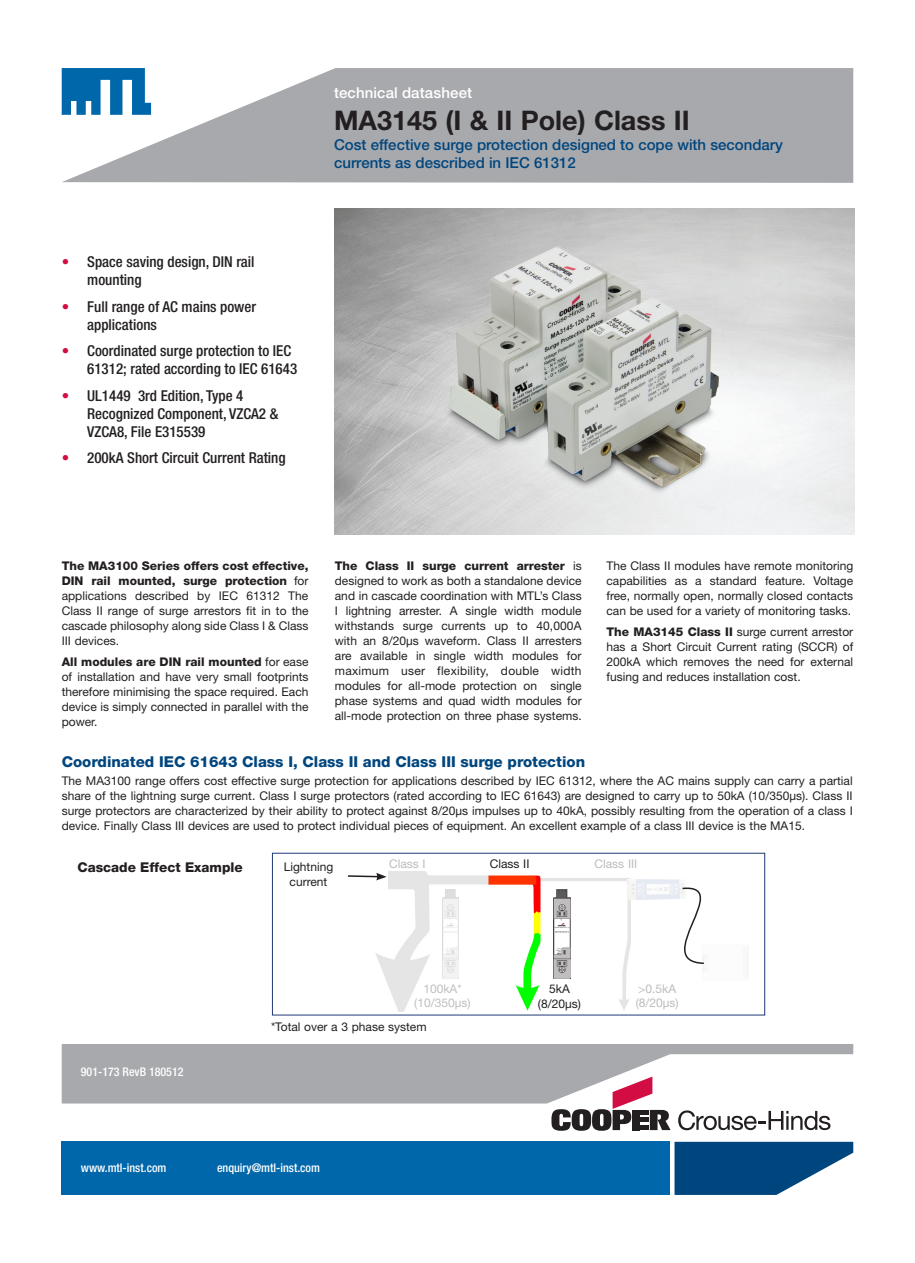
<style>
.page{position:relative;width:915px;height:1263px;background:#fff}
.page>*{position:absolute;margin:0;border:0;box-sizing:border-box;transform-origin:0 0}
.Front_Title_1{font:700 27px "Helvetica Neue LT Pro";color:#231f20}
.Bullet_-_Front_page{font:500 condensed 15px/18px "Helvetica Neue LT Pro";color:#231f20}
.t1{font:500 15px/18px "Helvetica Neue LT Pro";color:#00467e}
.t2{font:800 15px "Helvetica Neue LT Pro";color:#00467e}
.Body_text_-_black{font:500 15px "Helvetica Neue LT Pro";letter-spacing:.01em;color:#fff}
.t3{font:800 13.5px "Helvetica Neue LT Pro";color:#231f20}
.Intro_text{font:12px/15px "Helvetica Neue LT Pro";color:#231f20;text-align:justify}
.Body_text_-_white{font:500 condensed 12px "Helvetica Neue LT Pro";color:#fff}
.Intro_text-2{font:12px/13.5px "Helvetica Neue LT Pro";color:#bcbdc0}
.Intro_text-3{font:12px/13.5px "Helvetica Neue LT Pro";color:#bebfc2;text-align:center}
.s1{color:#d20d44}
.s2{font-weight:800}
</style>
<div class="page">
<svg style="left:62px;top:68px;width:791px;height:115px;background:#b3b4b8"></svg>
<svg style="left:62px;top:68px;width:89px;height:47px"></svg>
<div style="left:62px;top:1142px;width:608px;height:53px;background:#0067aa"></div>
<svg style="left:674px;top:1142px;width:179px;height:53px"></svg>
<svg style="left:62px;top:1044px;width:791px;height:59px;fill:#a8a9ad"></svg>
<svg style="left:551px;top:1076px;width:119px;height:55px"></svg>
<svg style="left:678px;top:1110px;width:152px;height:20px"></svg>
<img style="left:334px;top:208px;width:519px;height:326px">
<img style="left:375px;top:872px;width:255px;height:140px">
<img style="left:703px;top:950px;width:45px;height:26px">
<img style="left:442px;top:890px;width:16px;height:89px">
<img style="left:627px;top:879px;width:56px;height:20px">
<svg style="left:648px;top:884px;width:86px;height:81px"></svg>
<svg style="left:347px;top:873px;width:39px;height:7px"></svg>
<img style="left:553px;top:890px;width:17px;height:89px">
<img style="left:420px;top:241px;width:322px;height:263px">
<p class="Body_text_-_black" style="left:334px;top:83px;width:139px">technical datasheet</p>
<p class="Bullet_-_Front_page" style="left:87px;top:253px;width:169px;text-indent:-26px"><span class="s1">•</span> Space saving design, DIN rail mounting</p>
<p class="Bullet_-_Front_page" style="left:87px;top:297px;width:170px;text-indent:-26px"><span class="s1">•</span> Full range of AC mains power applications</p>
<p class="Bullet_-_Front_page" style="left:87px;top:342px;width:211px;text-indent:-26px"><span class="s1">•</span> Coordinated surge protection to IEC<br>61312; rated according to IEC 61643</p>
<p class="Bullet_-_Front_page" style="left:87px;top:386px;width:192px;text-indent:-26px"><span class="s1">•</span> UL1449 3rd Edition, Type 4<br>Recognized Component, VZCA2 &amp;<br>VZCA8, File E315539</p>
<p class="Bullet_-_Front_page" style="left:62px;top:449px;width:225px"><span class="s1">•</span> 200kA Short Circuit Current Rating</p>
<p class="Front_Title_1" style="left:334px;top:103px;width:357px">MA3145 (I &amp; II Pole) Class II</p>
<p class="t1" style="left:334px;top:135px;width:450px">Cost effective surge protection designed to cope with secondary currents as described in IEC 61312</p>
<p class="Intro_text" style="left:62px;top:558px;width:248px"><span class="s2">The MA3100 Series offers cost effective, DIN rail mounted, surge protection</span> for applications described by IEC 61312 The Class II range of surge arrestors fit in to the cascade philosophy along side Class I &amp; Class III devices.</p>
<p class="Intro_text" style="left:62px;top:654px;width:248px"><span class="s2">All modules are DIN rail mounted</span> for ease of installation and have very small footprints therefore minimising the space required. Each device is simply connected in parallel with the power.</p>
<p class="Intro_text" style="left:335px;top:558px;width:248px"><span class="s2">The Class II surge current arrester</span> is designed to work as both a standalone device and in cascade coordination with MTL’s Class I lightning arrester. A single width module withstands surge currents up to 40,000A with an 8/20µs waveform. Class II arresters are available in single width modules for maximum user flexibility, double width modules for all-mode protection on single phase systems and quad width modules for all-mode protection on three phase systems.</p>
<p class="Intro_text" style="left:606px;top:558px;width:248px">The Class II modules have remote monitoring capabilities as a standard feature. Voltage free, normally open, normally closed contacts can be used for a variety of monitoring tasks.</p>
<p class="Intro_text" style="left:606px;top:624px;width:248px"><span class="s2">The MA3145 Class II</span> surge current arrestor has a Short Circuit Current rating (SCCR) of 200kA which removes the need for external fusing and reduces installation cost.</p>
<p class="t2" style="left:62px;top:752px;width:524px">Coordinated IEC 61643 Class I, Class II and Class III surge protection</p>
<p class="Intro_text" style="left:62px;top:773px;width:792px">The MA3100 range offers cost effective surge protection for applications described by IEC 61312, where the AC mains supply can carry a partial share of the lightning surge current. Class I surge protectors (rated according to IEC 61643) are designed to carry up to 50kA (10/350µs). Class II surge protectors are characterized by their ability to protect against 8/20µs impulses up to 40kA, possibly resulting from the operation of a class I device. Finally Class III devices are used to protect individual pieces of equipment. An excellent example of a class III device is the MA15.</p>
<p class="t3" style="left:77px;top:859px;width:167px">Cascade Effect Example</p>
<p class="Intro_text" style="left:283px;top:859px;width:51px;text-align:center">Lightning current</p>
<p class="Intro_text-2" style="left:389px;top:857px;width:38px">Class I</p>
<p class="Intro_text" style="left:489px;top:856px;width:41px">Class II</p>
<p class="Intro_text-2" style="left:594px;top:857px;width:44px">Class III</p>
<p class="Body_text_-_white" style="left:81px;top:1064px;width:104px">901-173 RevB 180512</p>
<p class="Intro_text-3" style="left:414px;top:982px;width:58px">100kA* (10/350µs)</p>
<p class="Intro_text" style="left:549px;top:981px;width:22px">5kA</p>
<p class="Intro_text" style="left:537px;top:996px;width:44px">(8/20µs)</p>
<p class="Intro_text" style="left:271px;top:1018px;width:157px">*Total over a 3 phase system</p>
<p class="Intro_text-2" style="left:635px;top:982px;width:44px">&gt;0.5kA (8/20µs)</p>
<p class="Body_text_-_white" style="left:81px;top:1160px;width:87px">www.mtl-inst.com</p>
<p class="Body_text_-_white" style="left:217px;top:1160px;width:104px">enquiry@mtl-inst.com</p>
</div>
